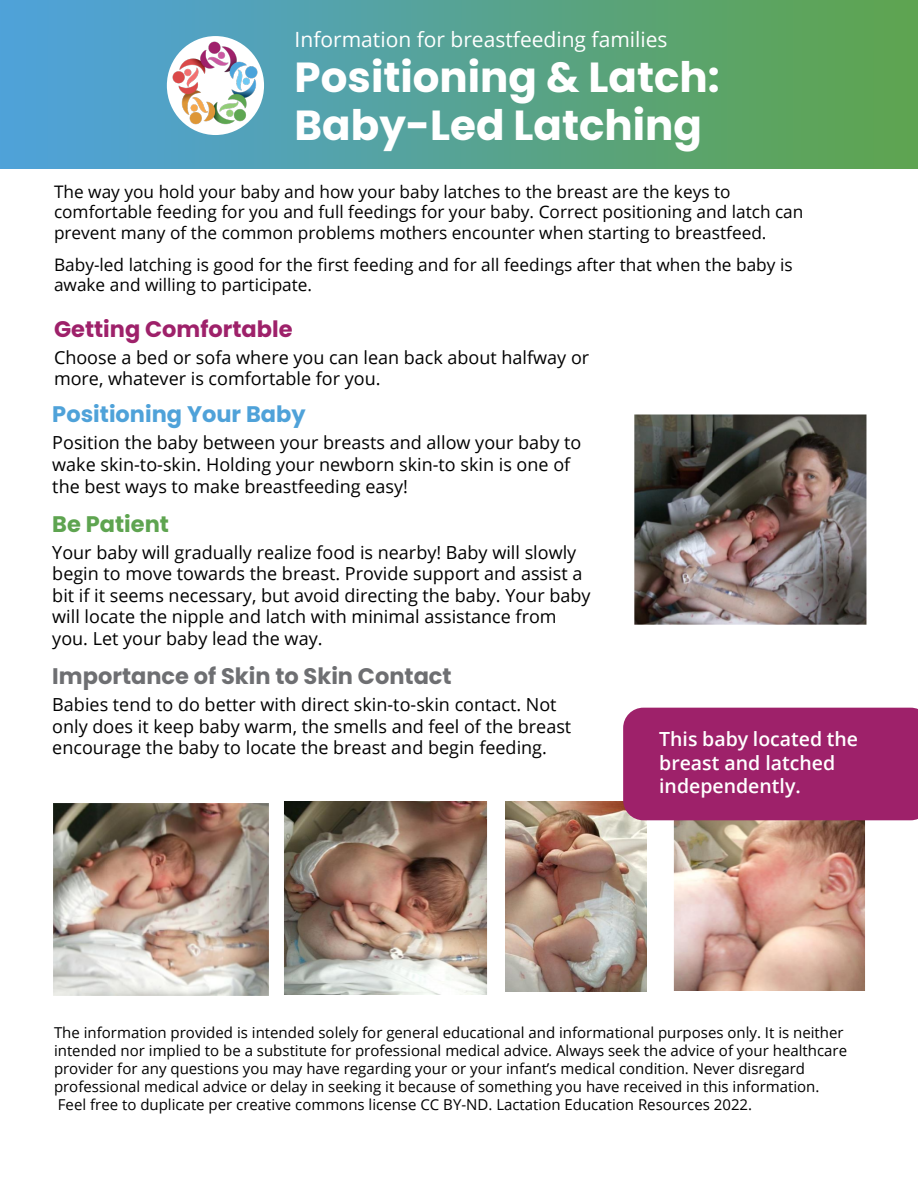
<style>
.page{position:relative;width:918px;height:1188px;background:#fff}
.page>*{position:absolute;margin:0;border:0;box-sizing:border-box;transform-origin:0 0}
.t1{font:700 42px/48px "Poppins";color:#fff}
.t2{font:700 22.5px "Poppins";color:#6e6f72}
.t3{font:700 22.5px "Poppins";color:#4fa2d9}
.t4{font:700 22.5px "Poppins";color:#9e216a}
.t5{font:700 22.5px "Poppins";color:#5ea450}
.t6{font:21px "Open Sans";color:#fff}
.t7{font:600 19.5px/23.4px "Open Sans";color:#fff}
.t8{font:18px/21.6px "Open Sans";color:#000}
.t9{font:17.25px/20.7px "Open Sans";color:#000}
.t10{font:15px/18px "Open Sans";color:#000}
</style>
<div class="page">
<img style="left:284px;top:801px;width:364px;height:193px">
<img style="left:648px;top:820px;width:226px;height:171px">
<div style="left:623px;top:708px;width:295px;height:112px;background:#9e216a"></div>
<img style="left:0;top:0;width:918px;height:168px">
<div style="left:167px;top:36px;width:97px;height:99px;background:#fff;border-radius:50%"></div>
<img style="left:172px;top:40px;width:87px;height:87px">
<img style="left:634px;top:414px;width:233px;height:211px">
<img style="left:53px;top:803px;width:216px;height:193px">
<p class="t6" style="left:295px;top:25px;width:375px">Information for breastfeeding families</p>
<h1 class="t1" style="left:295px;top:53px;width:427px">Positioning &amp; Latch:<br>Baby-Led Latching</h1>
<p class="t9" style="left:54px;top:181px;width:751px">The way you hold your baby and how your baby latches to the breast are the keys to comfortable feeding for you and full feedings for your baby. Correct positioning and latch can prevent many of the common problems mothers encounter when starting to breastfeed.</p>
<p class="t9" style="left:54px;top:254px;width:740px">Baby-led latching is good for the first feeding and for all feedings after that when the baby is awake and willing to participate.</p>
<p class="t4" style="left:54px;top:316px;width:240px">Getting Comfortable</p>
<p class="t8" style="left:54px;top:346px;width:537px">Choose a bed or sofa where you can lean back about halfway or more, whatever is comfortable for you.</p>
<p class="t3" style="left:52px;top:402px;width:255px">Positioning Your Baby</p>
<p class="t8" style="left:52px;top:432px;width:531px">Position the baby between your breasts and allow your baby to wake skin-to-skin. Holding your newborn skin-to skin is one of the best ways to make breastfeeding easy!</p>
<p class="t5" style="left:52px;top:511px;width:118px">Be Patient</p>
<p class="t8" style="left:52px;top:541px;width:540px">Your baby will gradually realize food is nearby! Baby will slowly begin to move towards the breast. Provide support and assist a bit if it seems necessary, but avoid directing the baby. Your baby will locate the nipple and latch with minimal assistance from you. Let your baby lead the way.</p>
<p class="t2" style="left:52px;top:663px;width:401px">Importance of Skin to Skin Contact</p>
<p class="t8" style="left:52px;top:693px;width:521px">Babies tend to do better with direct skin-to-skin contact. Not only does it keep baby warm, the smells and feel of the breast encourage the baby to locate the breast and begin feeding.</p>
<p class="t7" style="left:659px;top:727px;width:201px">This baby located the breast and latched independently.</p>
<p class="t10" style="left:54px;top:1024px;width:795px">The information provided is intended solely for general educational and informational purposes only. It is neither intended nor implied to be a substitute for professional medical advice. Always seek the advice of your healthcare provider for any questions you may have regarding your or your infant’s medical condition. Never disregard professional medical advice or delay in seeking it because of something you have received in this information.<br>Feel free to duplicate per creative commons license CC BY-ND. Lactation Education Resources 2022.</p>
</div>
